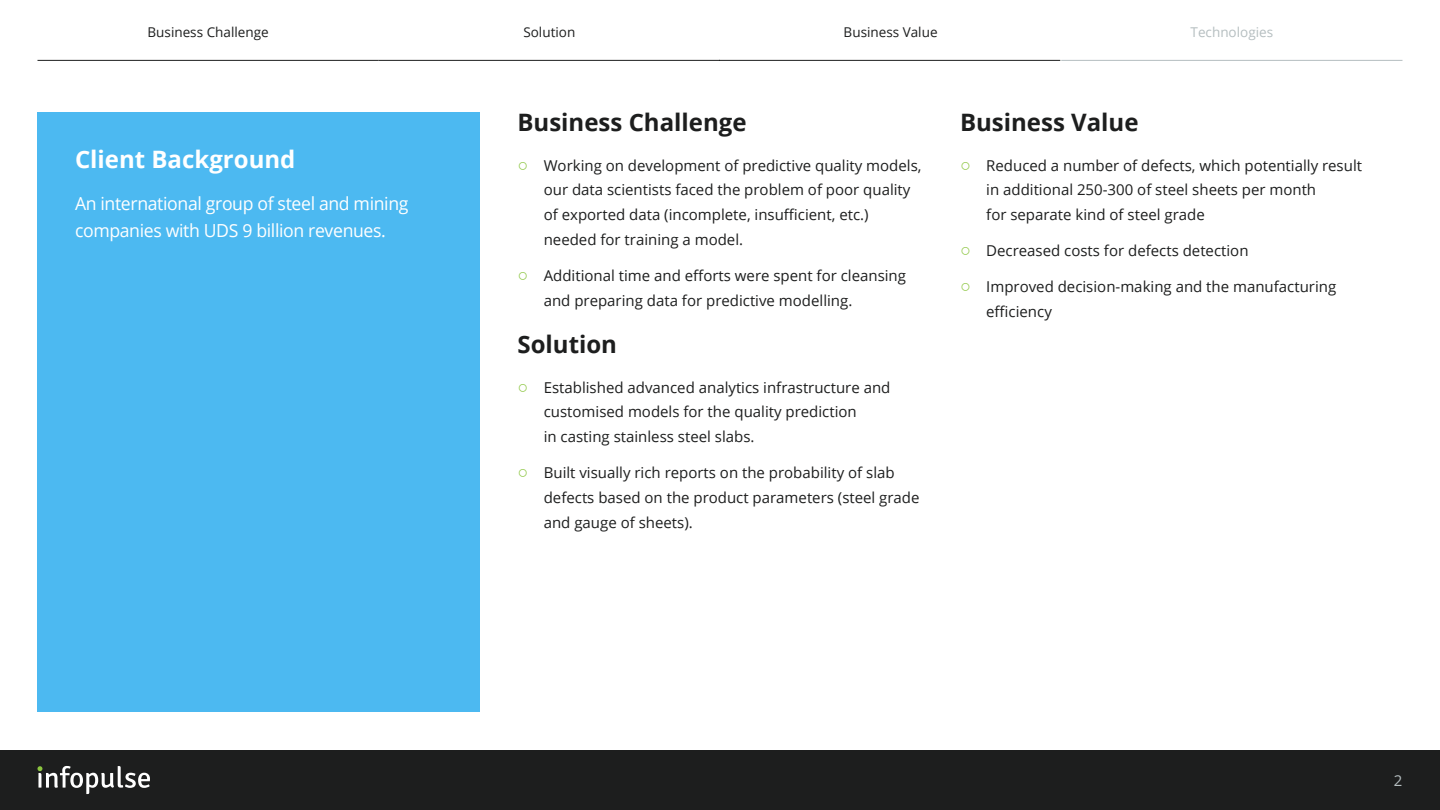
<style>
.page{position:relative;width:1440px;height:810px;background:#fff}
.page>*{position:absolute;margin:0;border:0;box-sizing:border-box;transform-origin:0 0}
.t1{font:700 24px "Open Sans";color:#1d1e1e}
.t2{font:700 24px "Open Sans";color:#fff}
.t3{font:18px/27px "Open Sans";letter-spacing:-.02em;color:#fff}
.t4{font:15px/24.8px "Open Sans";color:#1d1e1e}
.t5{font:15px "Open Sans";color:#b5bec0}
.t6{font:13.5px "Open Sans";color:#1d1e1e}
.t7{font:13.5px "Open Sans";color:#b5bec0}
.s1{font-family:"Arial";font-size:18px;color:#8bc53f}
</style>
<div class="page">
<div style="left:0;top:750px;width:1440px;height:60px;background:#1d1e1e"></div>
<svg style="left:37px;top:766px;width:113px;height:28px"></svg>
<div style="left:38px;top:112px;width:442px;height:600px;background:#4cb9f1"></div>
<hr style="left:38px;top:60px;width:341px;height:1px;background:#1d1e1e">
<hr style="left:379px;top:60px;width:341px;height:1px;background:#1d1e1e">
<hr style="left:719px;top:60px;width:341px;height:1px;background:#1d1e1e">
<hr style="left:1061px;top:60px;width:341px;height:1px;background:#b5bec0">
<p class="t6" style="left:148px;top:22px;width:123px">Business Challenge</p>
<p class="t6" style="left:523px;top:22px;width:53px">Solution</p>
<p class="t6" style="left:844px;top:22px;width:95px">Business Value</p>
<p class="t7" style="left:1191px;top:22px;width:84px">Technologies</p>
<h1 class="t2" style="left:75px;top:143px;width:222px">Client Background</h1>
<p class="t3" style="left:75px;top:190px;width:335px">An international group of steel and mining companies with UDS 9 billion revenues.</p>
<h1 class="t1" style="left:518px;top:105px;width:231px">Business Challenge</h1>
<p class="t4" style="left:544px;top:152px;width:379px;text-indent:-26px"><span class="s1">○</span> Working on development of predictive quality models, our data scientists faced the problem of poor quality of exported data (incomplete, insufficient, etc.) needed for training a model.</p>
<p class="t4" style="left:544px;top:263px;width:364px;text-indent:-26px"><span class="s1">○</span> Additional time and efforts were spent for cleansing and preparing data for predictive modelling.</p>
<h1 class="t1" style="left:518px;top:327px;width:101px">Solution</h1>
<p class="t4" style="left:544px;top:374px;width:348px;text-indent:-26px"><span class="s1">○</span> Established advanced analytics infrastructure and customised models for the quality prediction<br>in casting stainless steel slabs.</p>
<p class="t4" style="left:544px;top:460px;width:377px;text-indent:-26px"><span class="s1">○</span> Built visually rich reports on the probability of slab defects based on the product parameters (steel grade and gauge of sheets).</p>
<h1 class="t1" style="left:960px;top:105px;width:180px">Business Value</h1>
<p class="t4" style="left:986px;top:152px;width:377px;text-indent:-26px"><span class="s1">○</span> Reduced a number of defects, which potentially result in additional 250-300 of steel sheets per month<br>for separate kind of steel grade</p>
<p class="t4" style="left:960px;top:238px;width:290px"><span class="s1">○</span> Decreased costs for defects detection</p>
<p class="t4" style="left:986px;top:274px;width:352px;text-indent:-26px"><span class="s1">○</span> Improved decision-making and the manufacturing efficiency</p>
<p class="t5" style="left:1394px;top:770px;width:10px">2</p>
</div>
